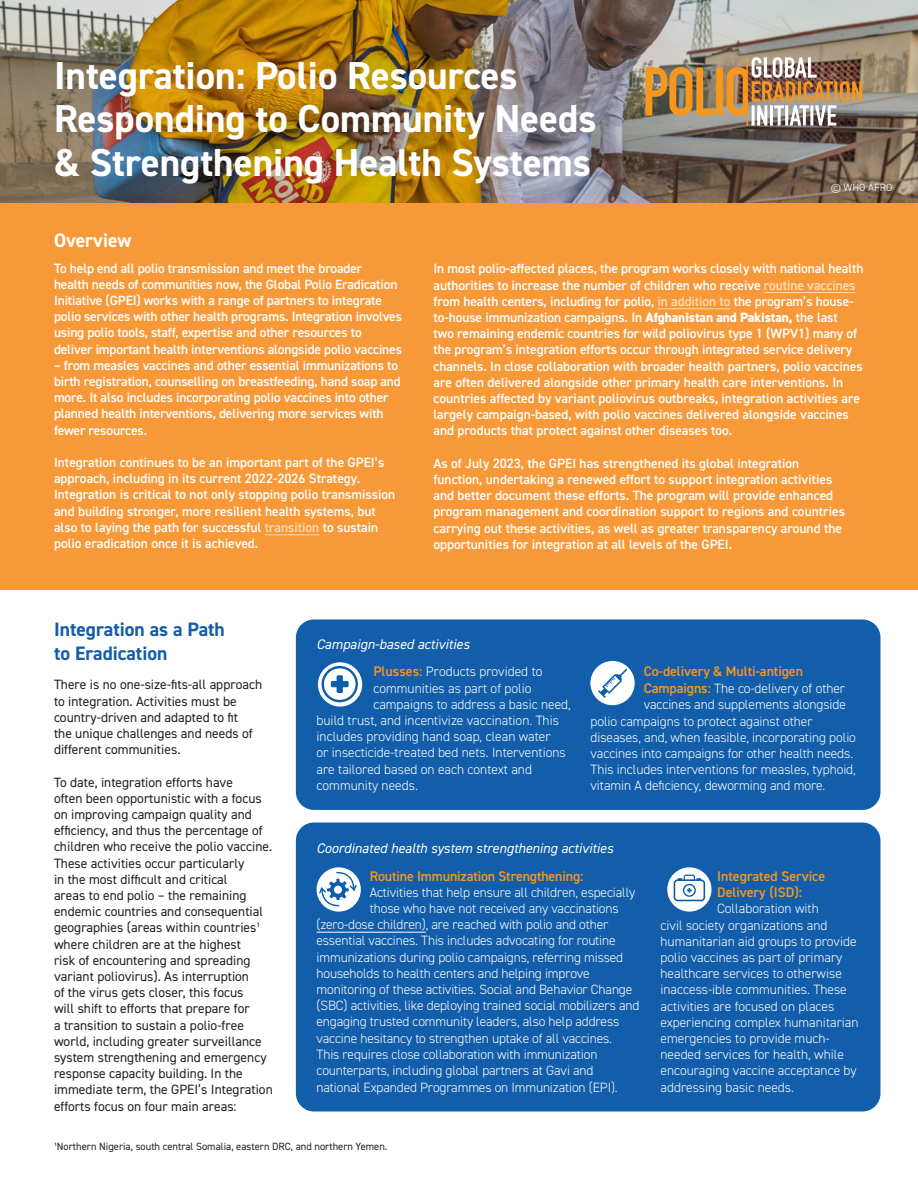
<style>
.page{position:relative;width:918px;height:1188px;background:#fff}
.page>*{position:absolute;margin:0;border:0;box-sizing:border-box;transform-origin:0 0}
.t1{font:700 39px/43.5px "DIN2014";color:#fff}
.t2{font:700 19.5px/24px "DIN2014";color:#135eab}
.t3{font:700 19.5px "DIN2014";color:#fff}
.t4{font:600 13.95px/16.8px "DIN2014";letter-spacing:-.005em;color:#f7971d}
.t5{font:italic 13.95px "DIN2014";color:#fff}
.t6{font:600 13.5px/16.2px "DIN2014";letter-spacing:-.005em;color:#fff}
.t7{font:300 13.5px/16.2px "DIN2014";letter-spacing:-.005em;color:#fff}
.t8{font:13.5px/16.2px "DIN2014";color:#231f20}
.t9{font:10.5px "DIN2014";color:#231f20}
.t10{font:10.5px "DIN2014";color:#fff}
.s1{color:#fedbb3}
.s2{color:#fde0bb}
.s3{font-weight:800}
.s4{font-weight:600;font-size:13.95px;color:#f7971d}
</style>
<div class="page">
<div style="left:0;top:203px;width:918px;height:387px;background:#f79939"></div>
<img style="left:0;top:0;width:918px;height:203px">
<hr style="left:265px;top:534px;width:54px;height:1px;background:#fedbb3">
<hr style="left:764px;top:292px;width:92px;height:1px;background:#fde0bb">
<hr style="left:658px;top:308px;width:72px;height:1px;background:#fedbb3">
<img style="left:645px;top:57px;width:217px;height:69px">
<div style="left:296px;top:823px;width:585px;height:289px;background:#135eab;border-radius:18px"></div>
<div style="left:296px;top:620px;width:585px;height:190px;background:#135eab;border-radius:18px"></div>
<svg style="left:318px;top:662px;width:44px;height:45px"></svg>
<svg style="left:322px;top:666px;width:36px;height:36px"></svg>
<div style="left:324px;top:668px;width:32px;height:32px;background:#fff;border-radius:50%"></div>
<div style="left:331px;top:681px;width:18px;height:6px;background:#0b5eaa;border-radius:2px"></div>
<div style="left:337px;top:675px;width:6px;height:18px;background:#0b5eaa;border-radius:2px"></div>
<div style="left:590px;top:661px;width:45px;height:44px;background:#fff;border-radius:50%"></div>
<svg style="left:598px;top:668px;width:29px;height:30px"></svg>
<hr style="left:317px;top:932px;width:109px;height:1px;background:#fff">
<svg style="left:667px;top:867px;width:45px;height:45px"></svg>
<svg style="left:674px;top:875px;width:31px;height:26px"></svg>
<svg style="left:317px;top:867px;width:44px;height:45px"></svg>
<svg style="left:319px;top:871px;width:38px;height:36px"></svg>
<p class="t1" style="left:54px;top:53px;width:544px">Integration: Polio Resources<br>Responding to Community Needs &amp; Strengthening Health Systems</p>
<p class="t10" style="left:831px;top:181px;width:63px">© WHO AFRO</p>
<p class="t3" style="left:54px;top:228px;width:79px">Overview</p>
<p class="t6" style="left:54px;top:260px;width:350px">To help end all polio transmission and meet the broader<br>health needs of communities now, the Global Polio Eradication Initiative (GPEI) works with a range of partners to integrate polio services with other health programs. Integration involves using polio tools, staff, expertise and other resources to deliver important health interventions alongside polio vaccines</p>
<p class="t6" style="left:54px;top:357px;width:348px">– from measles vaccines and other essential immunizations to birth registration, counselling on breastfeeding, hand soap and more. It also includes incorporating polio vaccines into other planned health interventions, delivering more services with fewer resources.</p>
<p class="t6" style="left:54px;top:454px;width:343px">Integration continues to be an important part of the GPEI’s approach, including in its current 2022-2026 Strategy.<br>Integration is critical to not only stopping polio transmission and building stronger, more resilient health systems, but also to laying the path for successful <span class="s1">transition</span> to sustain polio eradication once it is achieved.</p>
<p class="t6" style="left:434px;top:260px;width:432px">In most polio-affected places, the program works closely with national health authorities to increase the number of children who receive <span class="s2">routine vaccines </span>from health centers, including for polio, <span class="s1">in addition to</span> the program’s house&shy;to-house immunization campaigns. In <span class="s3">Afghanistan and Pakistan,</span> the last<br>two remaining endemic countries for wild poliovirus type 1 (WPV1) many of the program’s integration efforts occur through integrated service delivery channels. In close collaboration with broader health partners, polio vaccines are often delivered alongside other primary health care interventions. In countries affected by variant poliovirus outbreaks, integration activities are largely campaign-based, with polio vaccines delivered alongside vaccines and products that protect against other diseases too.</p>
<p class="t6" style="left:434px;top:455px;width:413px">As of July 2023, the GPEI has strengthened its global integration function, undertaking a renewed effort to support integration activities and better document these efforts. The program will provide enhanced program management and coordination support to regions and countries carrying out these activities, as well as greater transparency around the opportunities for integration at all levels of the GPEI.</p>
<p class="t2" style="left:54px;top:617px;width:172px">Integration as a Path to Eradication</p>
<p class="t8" style="left:54px;top:676px;width:210px">There is no one-size-fits-all approach to integration. Activities must be country-driven and adapted to fit<br>the unique challenges and needs of different communities.</p>
<p class="t8" style="left:54px;top:774px;width:220px">To date, integration efforts have<br>often been opportunistic with a focus on improving campaign quality and efficiency, and thus the percentage of children who receive the polio vaccine.<br>These activities occur particularly<br>in the most difficult and critical<br>areas to end polio – the remaining endemic countries and consequential geographies (areas within countries¹ where children are at the highest<br>risk of encountering and spreading variant poliovirus). As interruption<br>of the virus gets closer, this focus<br>will shift to efforts that prepare for<br>a transition to sustain a polio-free world, including greater surveillance system strengthening and emergency response capacity building. In the immediate term, the GPEI’s Integration efforts focus on four main areas:</p>
<p class="t5" style="left:317px;top:635px;width:155px">Campaign-based activities</p>
<p class="t7" style="left:373px;top:664px;width:171px"><span class="s4">Plusses:</span> Products provided to</p>
<p class="t7" style="left:373px;top:680px;width:160px">communities as part of polio</p>
<p class="t7" style="left:373px;top:696px;width:199px">campaigns to address a basic need,</p>
<p class="t7" style="left:317px;top:712px;width:244px">build trust, and incentivize vaccination. This</p>
<p class="t7" style="left:317px;top:729px;width:236px">includes providing hand soap, clean water</p>
<p class="t7" style="left:317px;top:745px;width:251px">or insecticide-treated bed nets. Interventions</p>
<p class="t7" style="left:317px;top:761px;width:217px">are tailored based on each context and</p>
<p class="t7" style="left:317px;top:777px;width:103px">community needs.</p>
<p class="t4" style="left:644px;top:663px;width:161px">Co-delivery &amp; Multi-antigen</p>
<p class="t7" style="left:644px;top:680px;width:203px"><span class="s4">Campaigns:</span> The co-delivery of other</p>
<p class="t7" style="left:644px;top:697px;width:204px">vaccines and supplements alongside</p>
<p class="t7" style="left:591px;top:713px;width:224px">polio campaigns to protect against other</p>
<p class="t7" style="left:591px;top:729px;width:267px">diseases, and, when feasible, incorporating polio</p>
<p class="t7" style="left:591px;top:745px;width:264px">vaccines into campaigns for other health needs.</p>
<p class="t7" style="left:591px;top:761px;width:267px">This includes interventions for measles, typhoid,</p>
<p class="t7" style="left:591px;top:778px;width:236px">vitamin A deficiency, deworming and more.</p>
<p class="t5" style="left:317px;top:840px;width:298px">Coordinated health system strengthening activities</p>
<p class="t4" style="left:370px;top:867px;width:215px">Routine Immunization Strengthening:</p>
<p class="t7" style="left:370px;top:884px;width:267px">Activities that help ensure all children, especially</p>
<p class="t7" style="left:370px;top:900px;width:250px">those who have not received any vaccinations</p>
<p class="t7" style="left:317px;top:916px;width:293px">(zero-dose children), are reached with polio and other</p>
<p class="t7" style="left:317px;top:933px;width:301px">essential vaccines. This includes advocating for routine</p>
<p class="t7" style="left:317px;top:949px;width:308px">immunizations during polio campaigns, referring missed</p>
<p class="t7" style="left:317px;top:965px;width:275px">households to health centers and helping improve</p>
<p class="t7" style="left:317px;top:981px;width:317px">monitoring of these activities. Social and Behavior Change</p>
<p class="t7" style="left:317px;top:997px;width:324px">(SBC) activities, like deploying trained social mobilizers and</p>
<p class="t7" style="left:317px;top:1014px;width:304px">engaging trusted community leaders, also help address</p>
<p class="t7" style="left:317px;top:1030px;width:297px">vaccine hesitancy to strengthen uptake of all vaccines.</p>
<p class="t7" style="left:317px;top:1046px;width:282px">This requires close collaboration with immunization</p>
<p class="t7" style="left:317px;top:1062px;width:278px">counterparts, including global partners at Gavi and</p>
<p class="t7" style="left:317px;top:1079px;width:303px">national Expanded Programmes on Immunization (EPI).</p>
<p class="t4" style="left:717px;top:867px;width:110px">Integrated Service<br>Delivery (ISD):</p>
<p class="t7" style="left:661px;top:901px;width:200px;text-indent:57px">Collaboration with<br>civil society organizations and humanitarian aid groups to provide polio vaccines as part of primary healthcare services to otherwise inaccess-ible communities. These activities are focused on places experiencing complex humanitarian emergencies to provide much&shy;needed services for health, while encouraging vaccine acceptance by addressing basic needs.</p>
<p class="t9" style="left:54px;top:1140px;width:335px">¹Northern Nigeria, south central Somalia, eastern DRC, and northern Yemen.</p>
</div>
